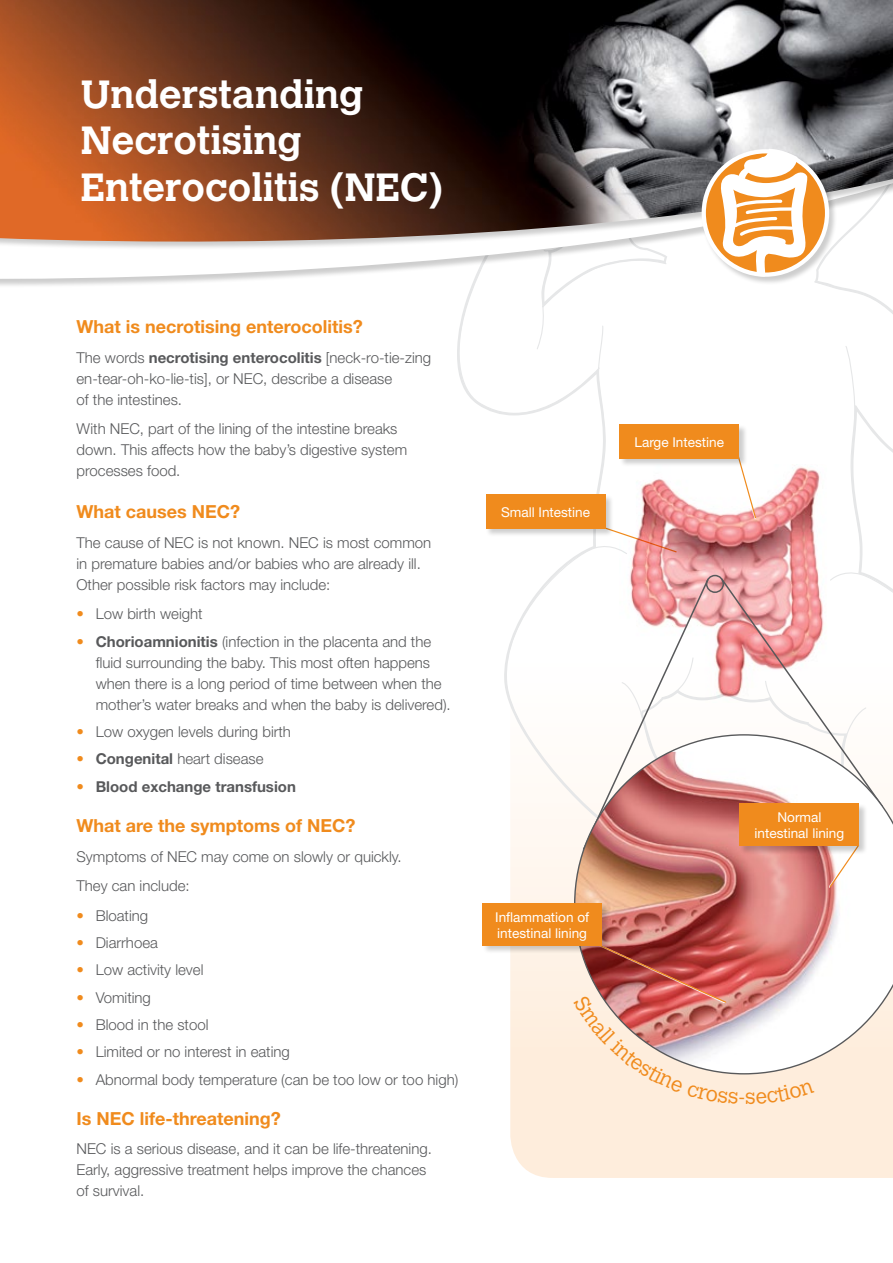
<style>
.page{position:relative;width:893px;height:1263px;background:#fff}
.page>*{position:absolute;margin:0;border:0;box-sizing:border-box;transform-origin:0 0}
.t1{font:700 39px/46.5px "Calvert";color:#fff}
.t2{font:700 18px "Helvetica Neue";color:#f08b1d}
.t3{font:300 15px/21px "Helvetica Neue";color:#58595b}
.t4{font:700 15px "Helvetica Neue";color:#58595b}
.t5{font:13.65px/16px "Helvetica Neue";color:#fff}
.s1{font-weight:700}
.s2{color:#f08b1d}
.s3{font-weight:300;color:#f08b1d}
</style>
<div class="page">
<div style="left:510px;top:976px;width:383px;height:202px;background:#feeddc"></div>
<svg style="left:457px;top:288px;width:436px;height:688px"></svg>
<svg style="left:0;top:250px;width:629px;height:34px"></svg>
<div style="left:0;top:0;width:893px;height:250px;background:#000;opacity:.2"></div>
<img style="left:0;top:0;width:893px;height:243px">
<svg style="left:596px;top:524px;width:23px;height:29px"></svg>
<div style="left:701px;top:149px;width:136px;height:137px;background:#000;opacity:.2"></div>
<svg style="left:629px;top:107px;width:209px;height:170px"></svg>
<div style="left:486px;top:494px;width:128px;height:44px;background:#000;opacity:.2"></div>
<div style="left:486px;top:495px;width:119px;height:34px;background:#f08b1d"></div>
<img style="left:619px;top:464px;width:214px;height:113px">
<svg style="left:736px;top:453px;width:21px;height:66px"></svg>
<div style="left:619px;top:424px;width:129px;height:43px;background:#000;opacity:.2"></div>
<div style="left:620px;top:425px;width:119px;height:34px;background:#f08b1d"></div>
<svg style="left:581px;top:577px;width:303px;height:157px"></svg>
<svg style="left:574px;top:734px;width:319px;height:340px"></svg>
<div style="left:706px;top:575px;width:18px;height:18px;border:2px solid #58595b;border-radius:50%"></div>
<svg style="left:829px;top:855px;width:31px;height:33px"></svg>
<div style="left:482px;top:902px;width:129px;height:52px;background:#000;opacity:.2"></div>
<div style="left:483px;top:903px;width:119px;height:42px;background:#f08b1d"></div>
<div style="left:739px;top:803px;width:129px;height:52px;background:#000;opacity:.2"></div>
<div style="left:740px;top:803px;width:119px;height:43px;background:#f08b1d"></div>
<svg style="left:862px;top:195px;width:31px;height:97px"></svg>
<svg style="left:573px;top:941px;width:242px;height:163px;background:#e0afa7"></svg>
<h1 class="t1" style="left:81px;top:70px;width:363px">Understanding<br>Necrotising<br>Enterocolitis (NEC)</h1>
<p class="t2" style="left:77px;top:315px;width:288px">What is necrotising enterocolitis?</p>
<p class="t3" style="left:77px;top:346px;width:356px">The words <span class="s1">necrotising enterocolitis</span> [neck-ro-tie-zing en-tear-oh-ko-lie-tis], or NEC, describe a disease<br>of the intestines.</p>
<p class="t3" style="left:77px;top:418px;width:332px">With NEC, part of the lining of the intestine breaks down. This affects how the baby’s digestive system processes food.</p>
<p class="t2" style="left:77px;top:501px;width:165px">What causes NEC?</p>
<p class="t3" style="left:77px;top:532px;width:356px">The cause of NEC is not known. NEC is most common in premature babies and/or babies who are already ill.<br>Other possible risk factors may include:</p>
<p class="t3" style="left:77px;top:603px;width:128px"><span class="s2">•</span> Low birth weight</p>
<p class="t3" style="left:96px;top:630px;width:357px;text-indent:-19px"><span class="s2">•</span> <span class="s1">Chorioamnionitis</span> (infection in the placenta and the fluid surrounding the baby. This most often happens when there is a long period of time between when the mother’s water breaks and when the baby is delivered).</p>
<p class="t3" style="left:77px;top:721px;width:216px"><span class="s2">•</span> Low oxygen levels during birth</p>
<p class="t3" style="left:77px;top:748px;width:188px"><span class="s2">•</span> <span class="s1">Congenital</span> heart disease</p>
<p class="t4" style="left:77px;top:777px;width:221px"><span class="s3">•</span> Blood exchange transfusion</p>
<p class="t2" style="left:77px;top:814px;width:281px">What are the symptoms of NEC?</p>
<p class="t3" style="left:77px;top:841px;width:327px;line-height:29.5px">Symptoms of NEC may come on slowly or quickly.<br>They can include:</p>
<p class="t3" style="left:77px;top:904px;width:73px"><span class="s2">•</span> Bloating</p>
<p class="t3" style="left:77px;top:932px;width:83px"><span class="s2">•</span> Diarrhoea</p>
<p class="t3" style="left:77px;top:959px;width:128px"><span class="s2">•</span> Low activity level</p>
<p class="t3" style="left:77px;top:986px;width:76px"><span class="s2">•</span> Vomiting</p>
<p class="t3" style="left:77px;top:1014px;width:133px"><span class="s2">•</span> Blood in the stool</p>
<p class="t3" style="left:77px;top:1041px;width:215px"><span class="s2">•</span> Limited or no interest in eating</p>
<p class="t3" style="left:77px;top:1068px;width:383px"><span class="s2">•</span> Abnormal body temperature (can be too low or too high)</p>
<p class="t2" style="left:77px;top:1107px;width:206px">Is NEC life-threatening?</p>
<p class="t3" style="left:77px;top:1138px;width:357px">NEC is a serious disease, and it can be life-threatening.<br>Early, aggressive treatment helps improve the chances of survival.</p>
<p class="t5" style="left:501px;top:504px;width:91px">Small Intestine</p>
<p class="t5" style="left:495px;top:908px;width:96px">Inflammation of intestinal lining</p>
<p class="t5" style="left:635px;top:434px;width:91px">Large Intestine</p>
<p class="t5" style="left:754px;top:809px;width:91px;text-align:center">Normal intestinal lining</p>
</div>
